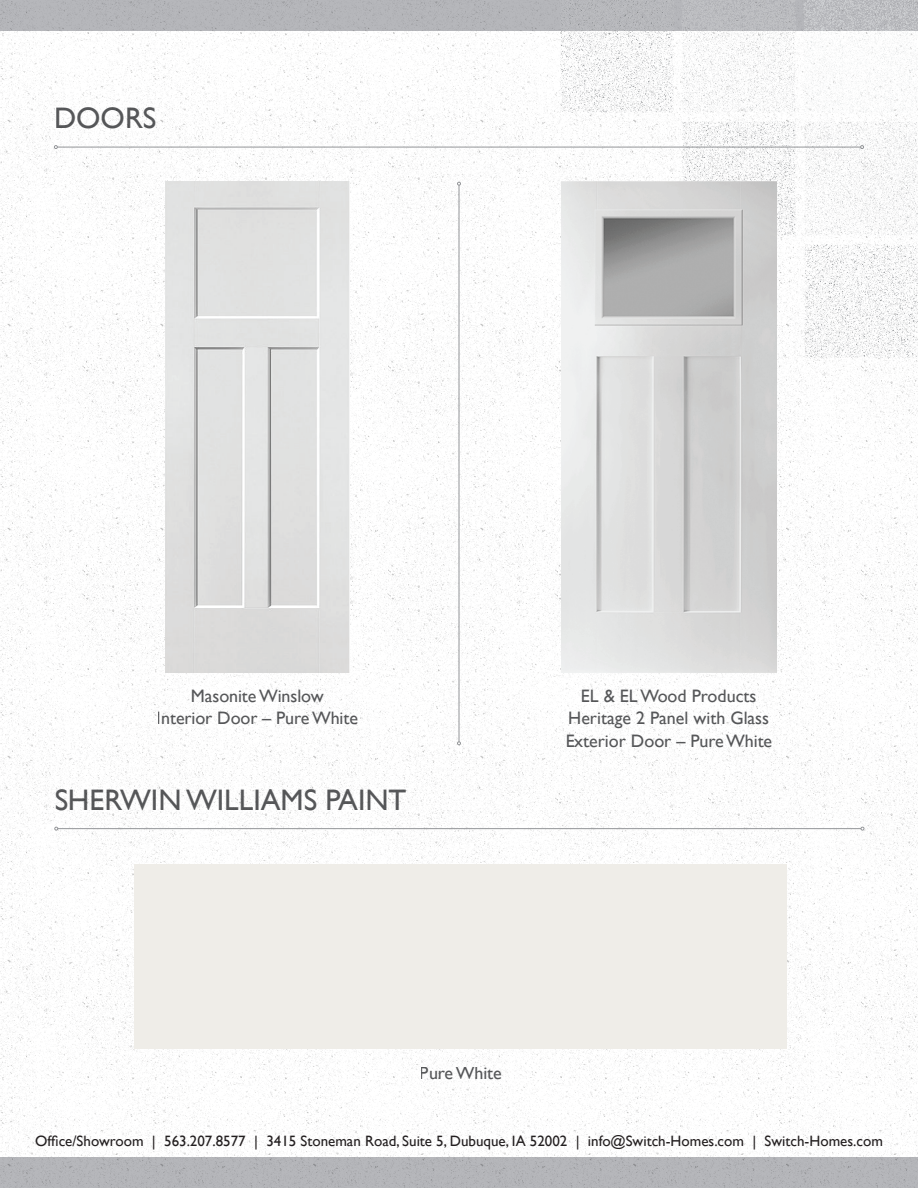
<style>
.page{position:relative;width:918px;height:1188px;background:#fff}
.page>*{position:absolute;margin:0;border:0;box-sizing:border-box;transform-origin:0 0}
.t1{font:29.7px "Gill Sans";color:#57585a}
.t2{font:18px/22.5px "Gill Sans";letter-spacing:-.005em;color:#57585a;text-align:center}
.t3{font:15px "Gill Sans";color:#231f20}
</style>
<div class="page">
<img style="left:0;top:31px;width:918px;height:1126px">
<div style="left:0;top:0;width:918px;height:31px;background:#b6b7bb"></div>
<img style="left:559px;top:1px;width:359px;height:357px">
<div style="left:0;top:1157px;width:918px;height:31px;background:#b6b7bb"></div>
<hr style="left:57px;top:147px;width:804px;height:1px;background:#939598">
<svg style="left:860px;top:145px;width:4px;height:4px"></svg>
<svg style="left:54px;top:145px;width:4px;height:4px"></svg>
<hr style="left:459px;top:185px;width:1px;height:557px;background:#939598">
<svg style="left:457px;top:182px;width:4px;height:4px"></svg>
<svg style="left:457px;top:741px;width:4px;height:4px"></svg>
<img style="left:166px;top:182px;width:183px;height:490px">
<img style="left:561px;top:182px;width:215px;height:490px">
<hr style="left:58px;top:828px;width:803px;height:1px;background:#939598">
<svg style="left:861px;top:827px;width:3px;height:4px"></svg>
<svg style="left:54px;top:827px;width:4px;height:4px"></svg>
<div style="left:135px;top:864px;width:652px;height:185px;background:#efede8"></div>
<h1 class="t1" style="left:54px;top:101px;width:104px">DOORS</h1>
<p class="t2" style="left:157px;top:684px;width:203px">Masonite Winslow<br>Interior Door – Pure White</p>
<p class="t2" style="left:565px;top:684px;width:209px">EL &amp; EL Wood Products<br>Heritage 2 Panel with Glass<br>Exterior Door – Pure White</p>
<h1 class="t1" style="left:54px;top:783px;width:354px">SHERWIN WILLIAMS PAINT</h1>
<p class="t2" style="left:420px;top:1062px;width:83px">Pure White</p>
<p class="t3" style="left:35px;top:1132px;width:849px">Office/Showroom | 563.207.8577 | 3415 Stoneman Road, Suite 5, Dubuque, IA 52002 | info@Switch-Homes.com | Switch-Homes.com</p>
</div>
